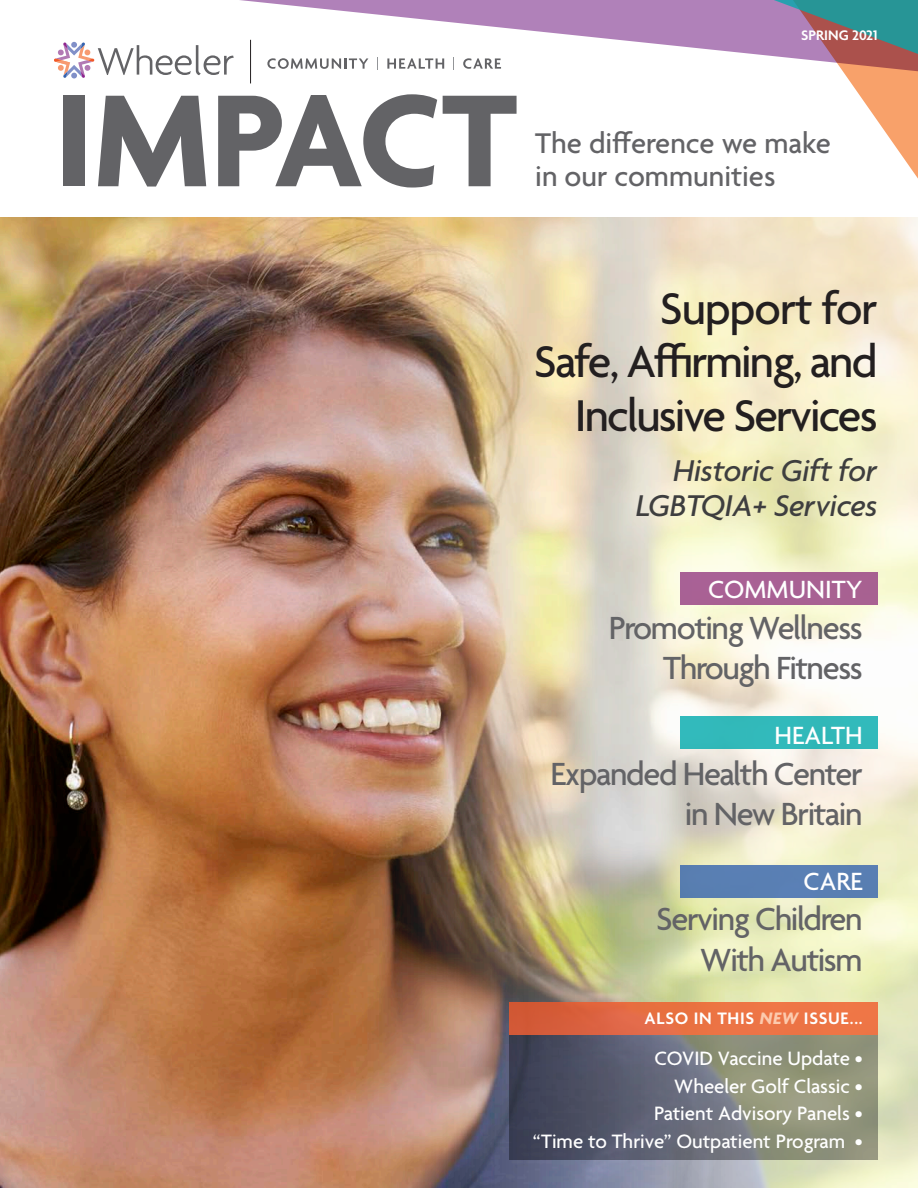
<style>
.page{position:relative;width:918px;height:1188px;background:#fff}
.page>*{position:absolute;margin:0;border:0;box-sizing:border-box;transform-origin:0 0}
.t1{font:700 141.9px "Agenda";color:#636366}
.t2{font:500 48.15px/53.8px "Agenda";letter-spacing:-.04em;color:#231f20;text-align:right}
.t3{font:500 34.65px/40.7px "Agenda";letter-spacing:-.04em;color:#636366;text-align:right}
.t4{font:italic 500 32.55px/34.7px "Agenda";letter-spacing:-.01em;color:#3e3e3f;text-align:right}
.t5{font:500 30.75px/33.2px "Agenda";color:#636366}
.t6{font:500 27px "Agenda";color:#fff}
.t7{font:500 21px "Agenda";color:#fff}
.t8{font:600 18px "Agenda";letter-spacing:.04em;color:#fff}
.t9{font:600 14.85px "Agenda";color:#fff}
.s1{font-weight:700;font-style:italic;color:#fccaae}
</style>
<div class="page">
<svg style="left:240px;top:0;width:503px;height:71px"></svg>
<svg style="left:743px;top:0;width:175px;height:179px"></svg>
<svg style="left:54px;top:42px;width:180px;height:37px"></svg>
<svg style="left:267px;top:58px;width:101px;height:11px"></svg>
<svg style="left:378px;top:57px;width:1px;height:13px"></svg>
<svg style="left:387px;top:58px;width:57px;height:11px"></svg>
<svg style="left:453px;top:57px;width:1px;height:13px"></svg>
<svg style="left:463px;top:58px;width:38px;height:11px"></svg>
<hr style="left:250px;top:40px;width:1px;height:43px;background:#231f20">
<img style="left:0;top:217px;width:918px;height:971px">
<div style="left:680px;top:572px;width:198px;height:32px;background:#a86194"></div>
<div style="left:680px;top:716px;width:198px;height:33px;background:#32b9ba"></div>
<div style="left:680px;top:865px;width:198px;height:33px;background:#597fb3"></div>
<svg style="left:509px;top:1035px;width:369px;height:125px;background:#6e7273"></svg>
<div style="left:509px;top:1003px;width:369px;height:32px;background:linear-gradient(to right,#d55c3b,#f57d4a)"></div>
<p class="t9" style="left:801px;top:28px;width:78px">SPRING 2021</p>
<p class="t1" style="left:54px;top:65px;width:465px">IMPACT</p>
<p class="t5" style="left:535px;top:129px;width:297px">The difference we make in our communities</p>
<p class="t2" style="left:534px;top:284px;width:345px">Support for<br>Safe, Affirming, and<br>Inclusive Services</p>
<p class="t4" style="left:636px;top:454px;width:243px">Historic Gift for<br>LGBTQIA+ Services</p>
<p class="t6" style="left:708px;top:575px;width:156px">COMMUNITY</p>
<p class="t3" style="left:609px;top:609px;width:255px">Promoting Wellness<br>Through Fitness</p>
<p class="t6" style="left:774px;top:721px;width:90px">HEALTH</p>
<p class="t3" style="left:551px;top:755px;width:313px">Expanded Health Center in New Britain</p>
<p class="t6" style="left:803px;top:867px;width:61px">CARE</p>
<p class="t3" style="left:656px;top:901px;width:208px">Serving Children<br>With Autism</p>
<p class="t8" style="left:645px;top:1009px;width:220px">ALSO IN THIS <span class="s1">NEW</span> ISSUE...</p>
<p class="t7" style="left:654px;top:1047px;width:210px">COVID Vaccine Update •</p>
<p class="t7" style="left:674px;top:1075px;width:190px">Wheeler Golf Classic •</p>
<p class="t7" style="left:654px;top:1102px;width:210px">Patient Advisory Panels •</p>
<p class="t7" style="left:533px;top:1130px;width:331px">“Time to Thrive” Outpatient Program •</p>
</div>
